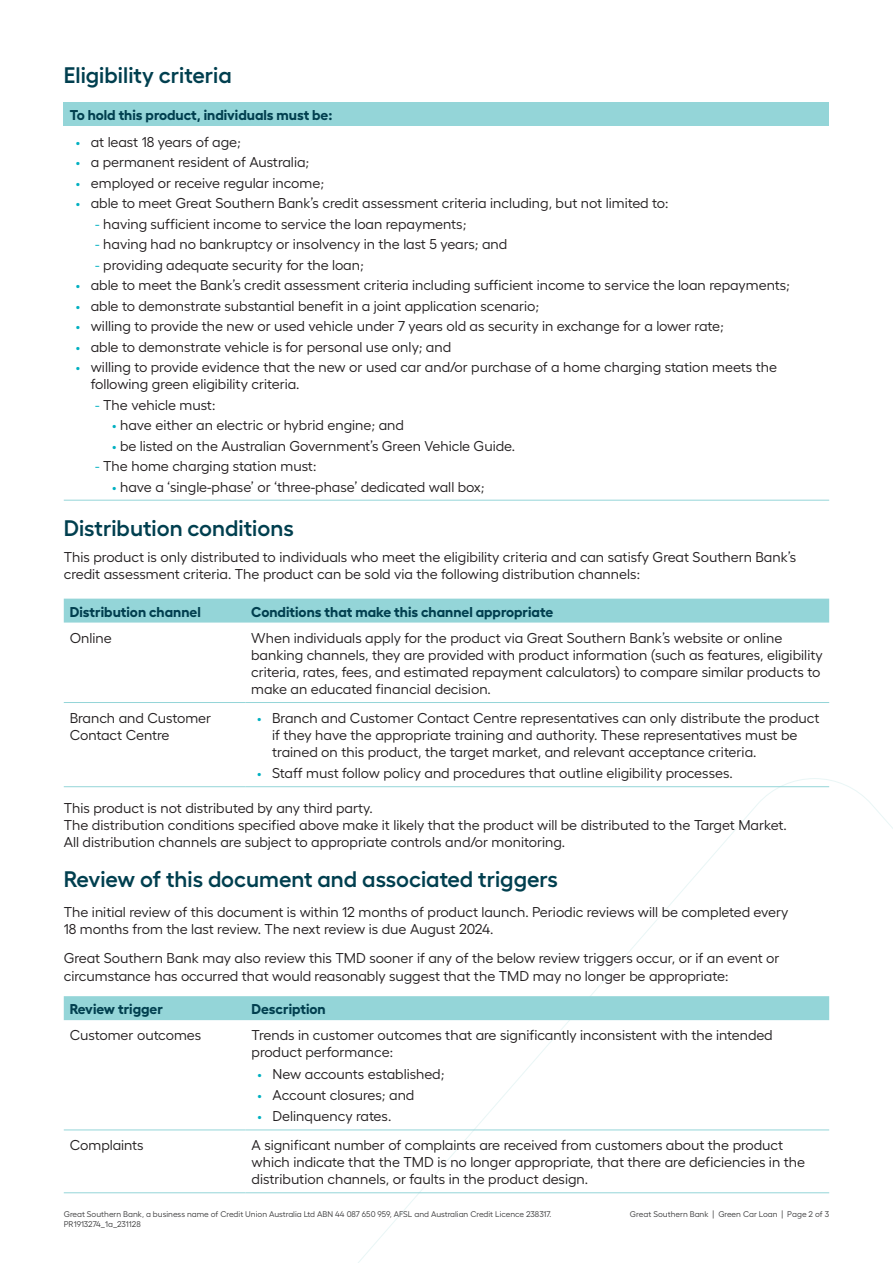
<style>
.page{position:relative;width:893px;height:1263px;background:#fff}
.page>*{position:absolute;margin:0;border:0;box-sizing:border-box;transform-origin:0 0}
._2__Title{font:600 22.5px "Hellix";color:#013f4f}
._4__Body_Copy{font:600 22.5px "Hellix";color:#013f4f}
._5__Bullets_1{font:14.25px/17.1px "Hellix";color:#231f20}
._4__Body_Copy-2{font:14.25px/17.1px "Hellix";color:#231f20}
._2__Title-2{font:14.25px/17.1px "Hellix";color:#231f20}
._3__Subtitle{font:700 14.25px "Hellix";color:#013f4f}
.t1{font:8.25px "Hellix";color:#3e3e3f}
.s1{color:#00b0c1}
</style>
<div class="page">
<svg style="left:324px;top:778px;width:569px;height:485px"></svg>
<div style="left:64px;top:102px;width:765px;height:24px;background:#94d5d8"></div>
<hr style="left:64px;top:500px;width:765px;height:1px;background:#94d5d8">
<div style="left:64px;top:599px;width:765px;height:23px;background:#94d5d8"></div>
<hr style="left:64px;top:702px;width:181px;height:1px;background:#94d5d8">
<hr style="left:245px;top:702px;width:584px;height:1px;background:#94d5d8">
<hr style="left:64px;top:786px;width:181px;height:1px;background:#94d5d8">
<hr style="left:245px;top:786px;width:584px;height:1px;background:#94d5d8">
<div style="left:64px;top:996px;width:765px;height:24px;background:#94d5d8"></div>
<hr style="left:64px;top:1129px;width:182px;height:1px;background:#94d5d8">
<hr style="left:246px;top:1129px;width:583px;height:1px;background:#94d5d8">
<hr style="left:64px;top:1192px;width:182px;height:1px;background:#94d5d8">
<hr style="left:246px;top:1192px;width:583px;height:1px;background:#94d5d8">
<p class="_2__Title" style="left:64px;top:57px;width:169px">Eligibility criteria</p>
<p class="_3__Subtitle" style="left:70px;top:104px;width:264px">To hold this product, individuals must be:</p>
<p class="_5__Bullets_1" style="left:76px;top:132px;width:167px"><span class="s1">•</span> at least 18 years of age;</p>
<p class="_5__Bullets_1" style="left:76px;top:152px;width:235px"><span class="s1">•</span> a permanent resident of Australia;</p>
<p class="_5__Bullets_1" style="left:76px;top:173px;width:250px"><span class="s1">•</span> employed or receive regular income;</p>
<p class="_5__Bullets_1" style="left:76px;top:193px;width:594px"><span class="s1">•</span> able to meet Great Southern Bank’s credit assessment criteria including, but not limited to:</p>
<p class="_5__Bullets_1" style="left:95px;top:214px;width:373px"><span class="s1">-</span> having sufficient income to service the loan repayments;</p>
<p class="_5__Bullets_1" style="left:95px;top:234px;width:414px"><span class="s1">-</span> having had no bankruptcy or insolvency in the last 5 years; and</p>
<p class="_5__Bullets_1" style="left:95px;top:255px;width:270px"><span class="s1">-</span> providing adequate security for the loan;</p>
<p class="_5__Bullets_1" style="left:76px;top:275px;width:716px"><span class="s1">•</span> able to meet the Bank’s credit assessment criteria including sufficient income to service the loan repayments;</p>
<p class="_5__Bullets_1" style="left:76px;top:296px;width:465px"><span class="s1">•</span> able to demonstrate substantial benefit in a joint application scenario;</p>
<p class="_5__Bullets_1" style="left:76px;top:316px;width:650px"><span class="s1">•</span> willing to provide the new or used vehicle under 7 years old as security in exchange for a lower rate;</p>
<p class="_5__Bullets_1" style="left:76px;top:337px;width:377px"><span class="s1">•</span> able to demonstrate vehicle is for personal use only; and</p>
<p class="_5__Bullets_1" style="left:91px;top:357px;width:688px;text-indent:-15px"><span class="s1">•</span> willing to provide evidence that the new or used car and/or purchase of a home charging station meets the following green eligibility criteria.</p>
<p class="_5__Bullets_1" style="left:95px;top:395px;width:122px"><span class="s1">-</span> The vehicle must:</p>
<p class="_5__Bullets_1" style="left:112px;top:415px;width:293px"><span class="s1">•</span> have either an electric or hybrid engine; and</p>
<p class="_5__Bullets_1" style="left:112px;top:436px;width:404px"><span class="s1">•</span> be listed on the Australian Government’s Green Vehicle Guide.</p>
<p class="_5__Bullets_1" style="left:95px;top:456px;width:223px"><span class="s1">-</span> The home charging station must:</p>
<p class="_5__Bullets_1" style="left:112px;top:477px;width:374px"><span class="s1">•</span> have a ‘single-phase’ or ‘three-phase’ dedicated wall box;</p>
<p class="_4__Body_Copy" style="left:64px;top:510px;width:231px">Distribution conditions</p>
<p class="_2__Title-2" style="left:64px;top:547px;width:734px">This product is only distributed to individuals who meet the eligibility criteria and can satisfy Great Southern Bank’s credit assessment criteria. The product can be sold via the following distribution channels:</p>
<p class="_3__Subtitle" style="left:70px;top:600px;width:133px">Distribution channel</p>
<p class="_3__Subtitle" style="left:251px;top:600px;width:303px">Conditions that make this channel appropriate</p>
<p class="_4__Body_Copy-2" style="left:70px;top:628px;width:44px">Online</p>
<p class="_5__Bullets_1" style="left:251px;top:628px;width:573px">When individuals apply for the product via Great Southern Bank’s website or online banking channels, they are provided with product information (such as features, eligibility criteria, rates, fees, and estimated repayment calculators) to compare similar products to make an educated financial decision.</p>
<p class="_4__Body_Copy-2" style="left:70px;top:708px;width:143px">Branch and Customer<br>Contact Centre</p>
<p class="_5__Bullets_1" style="left:272px;top:708px;width:549px;text-indent:-15px"><span class="s1">•</span> Branch and Customer Contact Centre representatives can only distribute the product if they have the appropriate training and authority. These representatives must be trained on this product, the target market, and relevant acceptance criteria.</p>
<p class="_5__Bullets_1" style="left:257px;top:763px;width:477px"><span class="s1">•</span> Staff must follow policy and procedures that outline eligibility processes.</p>
<p class="_4__Body_Copy-2" style="left:64px;top:798px;width:310px">This product is not distributed by any third party.</p>
<p class="_4__Body_Copy-2" style="left:64px;top:815px;width:724px">The distribution conditions specified above make it likely that the product will be distributed to the Target Market.</p>
<p class="_4__Body_Copy-2" style="left:64px;top:832px;width:503px">All distribution channels are subject to appropriate controls and/or monitoring.</p>
<p class="_2__Title" style="left:64px;top:861px;width:496px">Review of this document and associated triggers</p>
<p class="_4__Body_Copy-2" style="left:64px;top:901px;width:726px">The initial review of this document is within 12 months of product launch. Periodic reviews will be completed every<br>18 months from the last review. The next review is due August 2024.</p>
<p class="_4__Body_Copy-2" style="left:64px;top:948px;width:717px">Great Southern Bank may also review this TMD sooner if any of the below review triggers occur, or if an event or circumstance has occurred that would reasonably suggest that the TMD may no longer be appropriate:</p>
<p class="_3__Subtitle" style="left:70px;top:998px;width:95px">Review trigger</p>
<p class="_3__Subtitle" style="left:252px;top:998px;width:76px">Description</p>
<p class="_4__Body_Copy-2" style="left:70px;top:1025px;width:133px">Customer outcomes</p>
<p class="_4__Body_Copy-2" style="left:252px;top:1025px;width:523px">Trends in customer outcomes that are significantly inconsistent with the intended product performance:</p>
<p class="_5__Bullets_1" style="left:258px;top:1064px;width:188px"><span class="s1">•</span> New accounts established;</p>
<p class="_5__Bullets_1" style="left:258px;top:1085px;width:158px"><span class="s1">•</span> Account closures; and</p>
<p class="_5__Bullets_1" style="left:258px;top:1106px;width:135px"><span class="s1">•</span> Delinquency rates.</p>
<p class="_4__Body_Copy-2" style="left:70px;top:1135px;width:75px">Complaints</p>
<p class="_5__Bullets_1" style="left:252px;top:1135px;width:555px">A significant number of complaints are received from customers about the product which indicate that the TMD is no longer appropriate, that there are deficiencies in the distribution channels, or faults in the product design.</p>
<p class="t1" style="left:64px;top:1207px;width:489px">Great Southern Bank, a business name of Credit Union Australia Ltd ABN 44 087 650 959, AFSL and Australian Credit Licence 238317.</p>
<p class="t1" style="left:630px;top:1207px;width:201px">Great Southern Bank | Green Car Loan | Page 2 of 3</p>
<p class="t1" style="left:64px;top:1217px;width:79px">PR1913274_1a_231128</p>
</div>
